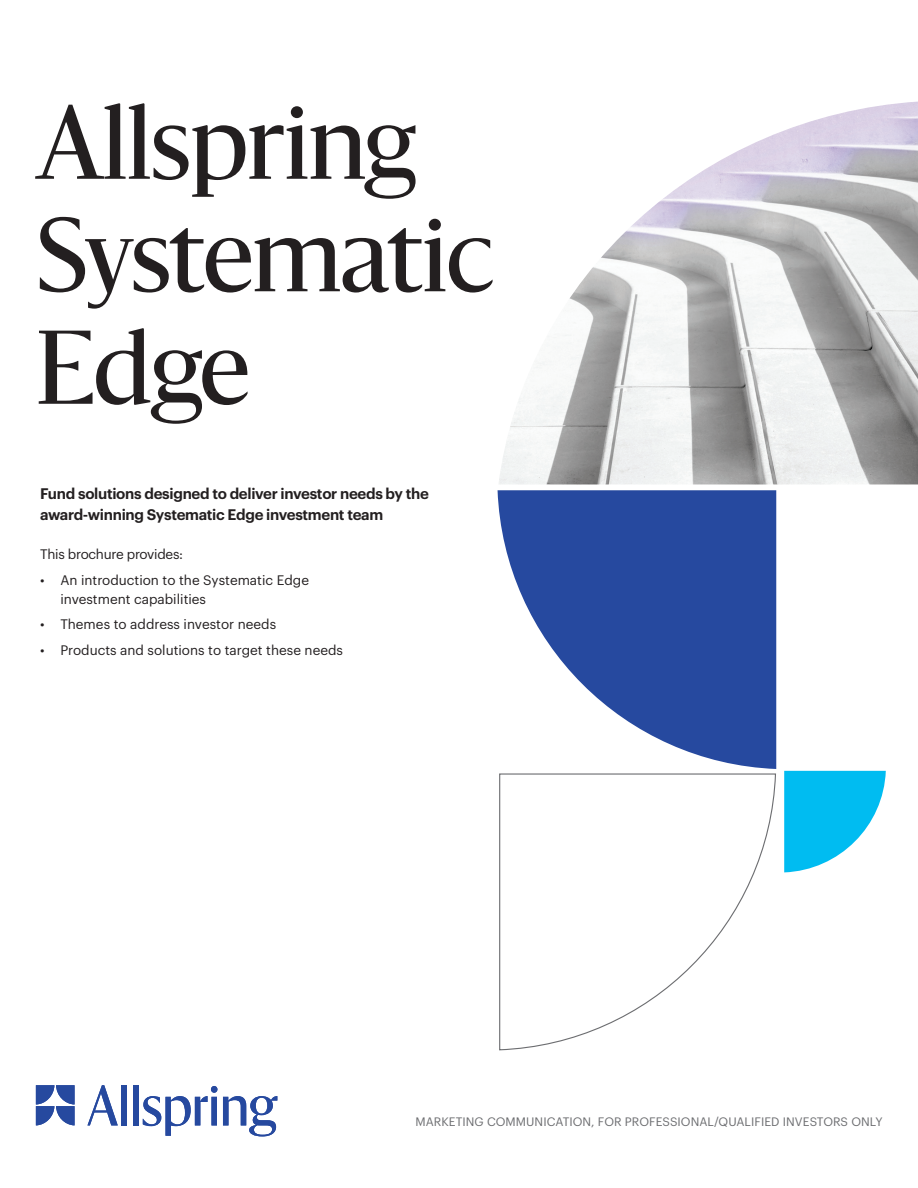
<style>
.page{position:relative;width:918px;height:1188px;background:#fff}
.page>*{position:absolute;margin:0;border:0;box-sizing:border-box;transform-origin:0 0}
.Cover_Heading{font:97.5px/112.5px "Allspring Sanomat";letter-spacing:-.01em;color:#231f20}
.t1{font:600 15px/21px "Graphik TF";letter-spacing:-.02em;color:#231f20}
.Body_text_first_leve{font:13.5px/18.8px "Graphik TF";color:#231f20}
.Body_text_first_leve-2{font:13.5px "Graphik TF";letter-spacing:-.02em;color:#231f20}
.t2{font:12px "Graphik TF";letter-spacing:.005em;color:#6c6d70}
</style>
<div class="page">
<svg style="left:87px;top:1085px;width:31px;height:40px"></svg>
<div style="left:122px;top:1085px;width:5px;height:40px;background:#26499f"></div>
<div style="left:133px;top:1085px;width:5px;height:40px;background:#26499f"></div>
<svg style="left:143px;top:1086px;width:74px;height:50px"></svg>
<svg style="left:223px;top:1096px;width:54px;height:40px"></svg>
<svg style="left:36px;top:1085px;width:39px;height:40px"></svg>
<img style="left:499px;top:102px;width:419px;height:382px">
<svg style="left:498px;top:490px;width:278px;height:279px;fill:#26499f"></svg>
<svg style="left:499px;top:773px;width:277px;height:278px"></svg>
<svg style="left:784px;top:771px;width:102px;height:101px"></svg>
<p class="Cover_Heading" style="left:36px;top:80px;width:460px">Allspring<br>Systematic<br>Edge</p>
<p class="t1" style="left:40px;top:482px;width:390px">Fund solutions designed to deliver investor needs by the award-winning Systematic Edge investment team</p>
<p class="Body_text_first_leve-2" style="left:40px;top:544px;width:145px">This brochure provides:</p>
<p class="Body_text_first_leve" style="left:60px;top:569px;width:250px;text-indent:-20px">• An introduction to the Systematic Edge investment capabilities</p>
<p class="Body_text_first_leve" style="left:40px;top:614px;width:238px">• Themes to address investor needs</p>
<p class="Body_text_first_leve" style="left:40px;top:639px;width:304px">• Products and solutions to target these needs</p>
<p class="t2" style="left:415px;top:1113px;width:469px">MARKETING COMMUNICATION, FOR PROFESSIONAL/QUALIFIED INVESTORS ONLY</p>
</div>
